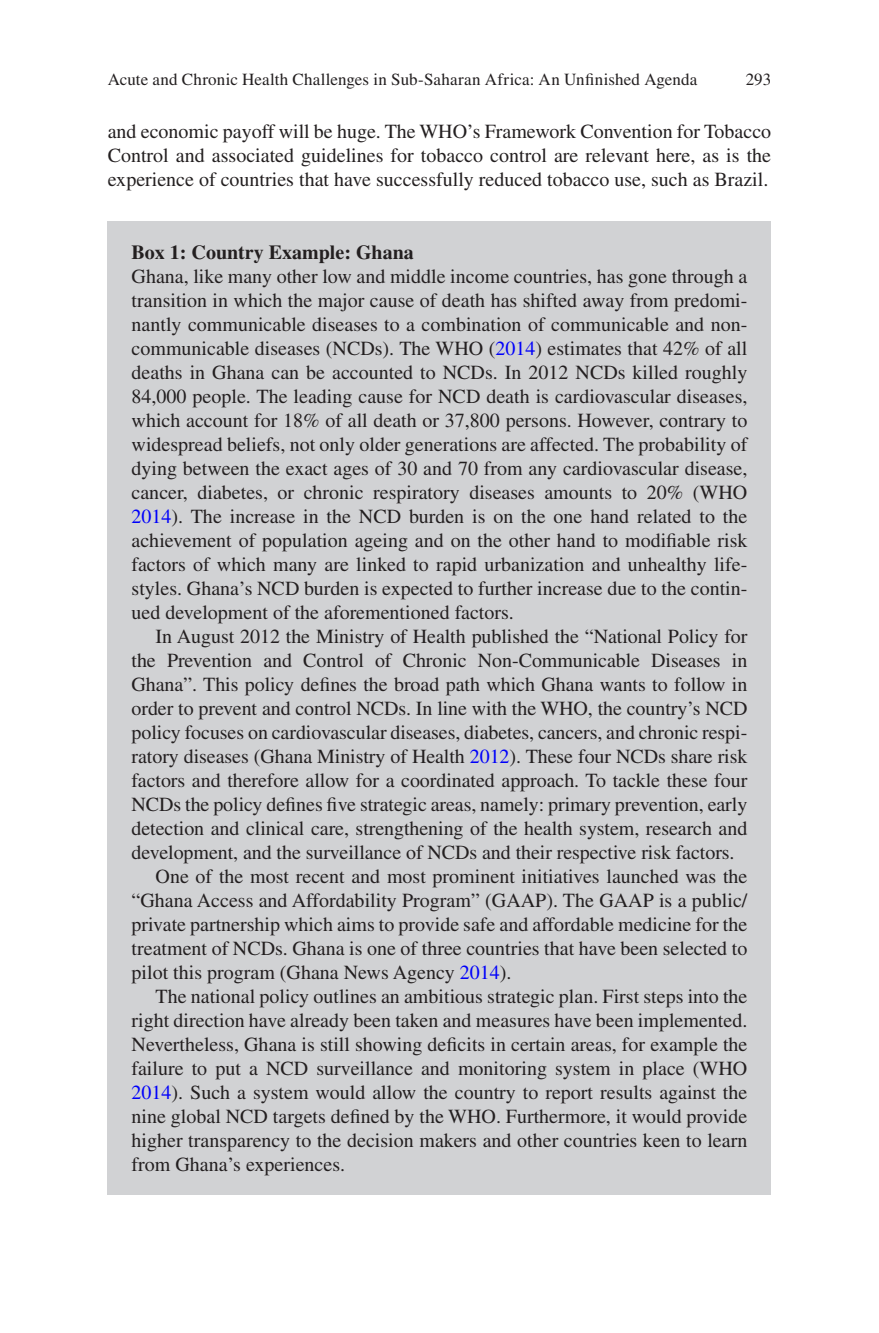
<style>
.page{position:relative;width:879px;height:1333px;background:#fff}
.page>*{position:absolute;margin:0;border:0;box-sizing:border-box;transform-origin:0 0}
.t1{font:20px/24px "Djsfmy Times LT Std";color:#231f20;text-align:justify}
.t2{font:700 20px "Krcgcc Times LT Std";color:#231f20}
.t3{font:17px "Djsfmy Times LT Std";letter-spacing:.005em;color:#231f20}
.s1{color:#0000fa}
</style>
<div class="page">
<div style="left:108px;top:221px;width:663px;height:973px;background:#d1d2d4"></div>
<p class="t3" style="left:108px;top:70px;width:591px">Acute and Chronic Health Challenges in Sub-Saharan Africa: An Unfinished Agenda</p>
<p class="t3" style="left:746px;top:70px;width:27px">293</p>
<p class="t1" style="left:108px;top:119px;width:665px">and economic payoff will be huge. The WHO’s Framework Convention for Tobacco Control and associated guidelines for tobacco control are relevant here, as is the experience of countries that have successfully reduced tobacco use, such as Brazil.</p>
<p class="t2" style="left:132px;top:240px;width:284px">Box 1: Country Example: Ghana</p>
<p class="t1" style="left:132px;top:264px;width:617px">Ghana, like many other low and middle income countries, has gone through a transition in which the major cause of death has shifted away from predomi&shy;nantly communicable diseases to a combination of communicable and non&shy;communicable diseases (NCDs). The WHO (<span class="s1">2014</span>) estimates that 42% of all deaths in Ghana can be accounted to NCDs. In 2012 NCDs killed roughly 84,000 people. The leading cause for NCD death is cardiovascular diseases, which account for 18% of all death or 37,800 persons. However, contrary to widespread beliefs, not only older generations are affected. The probability of dying between the exact ages of 30 and 70 from any cardiovascular disease, cancer, diabetes, or chronic respiratory diseases amounts to 20% (WHO <span class="s1">2014</span>). The increase in the NCD burden is on the one hand related to the achievement of population ageing and on the other hand to modifiable risk factors of which many are linked to rapid urbanization and unhealthy life&shy;styles. Ghana’s NCD burden is expected to further increase due to the contin&shy;ued development of the aforementioned factors.</p>
<p class="t1" style="left:156px;top:624px;width:593px">In August 2012 the Ministry of Health published the “National Policy for</p>
<p class="t1" style="left:132px;top:648px;width:617px">the Prevention and Control of Chronic Non-Communicable Diseases in</p>
<p class="t1" style="left:132px;top:672px;width:617px">Ghana”. This policy defines the broad path which Ghana wants to follow in</p>
<p class="t1" style="left:132px;top:696px;width:617px">order to prevent and control NCDs. In line with the WHO, the country’s NCD</p>
<p class="t1" style="left:132px;top:720px;width:617px">policy focuses on cardiovascular diseases, diabetes, cancers, and chronic respi-</p>
<p class="t1" style="left:132px;top:744px;width:617px">ratory diseases (Ghana Ministry of Health <span class="s1">2012</span>). These four NCDs share risk</p>
<p class="t1" style="left:132px;top:768px;width:617px">factors and therefore allow for a coordinated approach. To tackle these four</p>
<p class="t1" style="left:132px;top:792px;width:617px">NCDs the policy defines five strategic areas, namely: primary prevention, early</p>
<p class="t1" style="left:132px;top:816px;width:617px">detection and clinical care, strengthening of the health system, research and</p>
<p class="t1" style="left:132px;top:840px;width:604px">development, and the surveillance of NCDs and their respective risk factors.</p>
<p class="t1" style="left:156px;top:864px;width:593px">One of the most recent and most prominent initiatives launched was the</p>
<p class="t1" style="left:132px;top:888px;width:617px">“Ghana Access and Affordability Program” (GAAP). The GAAP is a public/</p>
<p class="t1" style="left:132px;top:912px;width:617px">private partnership which aims to provide safe and affordable medicine for the</p>
<p class="t1" style="left:132px;top:936px;width:617px">treatment of NCDs. Ghana is one of three countries that have been selected to</p>
<p class="t1" style="left:132px;top:960px;width:381px">pilot this program (Ghana News Agency <span class="s1">2014</span>).</p>
<p class="t1" style="left:156px;top:984px;width:593px">The national policy outlines an ambitious strategic plan. First steps into the</p>
<p class="t1" style="left:132px;top:1008px;width:617px">right direction have already been taken and measures have been implemented.</p>
<p class="t1" style="left:132px;top:1032px;width:617px">Nevertheless, Ghana is still showing deficits in certain areas, for example the</p>
<p class="t1" style="left:132px;top:1056px;width:617px">failure to put a NCD surveillance and monitoring system in place (WHO</p>
<p class="t1" style="left:132px;top:1080px;width:617px"><span class="s1">2014</span>). Such a system would allow the country to report results against the</p>
<p class="t1" style="left:132px;top:1104px;width:617px">nine global NCD targets defined by the WHO. Furthermore, it would provide</p>
<p class="t1" style="left:132px;top:1128px;width:617px">higher transparency to the decision makers and other countries keen to learn</p>
<p class="t1" style="left:132px;top:1152px;width:215px">from Ghana’s experiences.</p>
</div>
